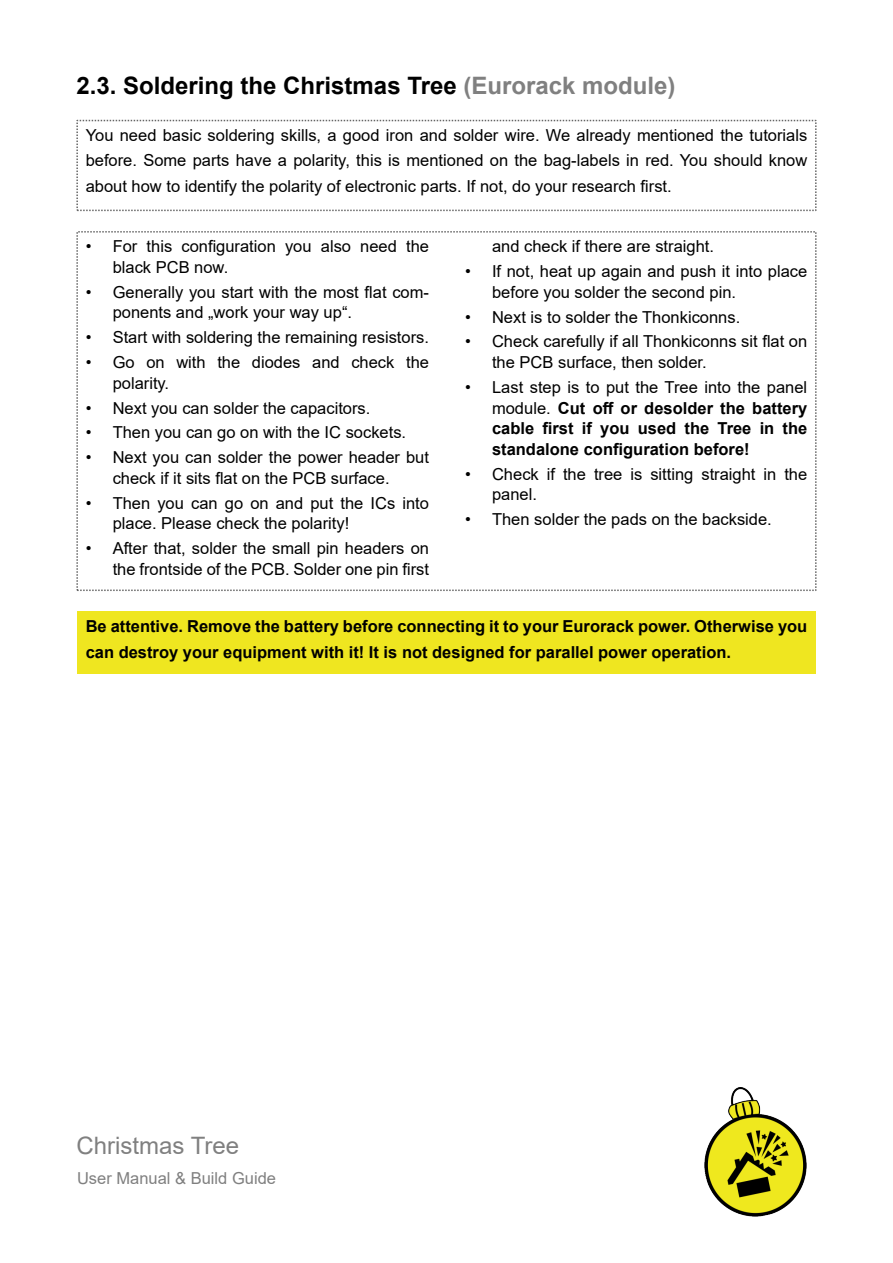
<style>
.page{position:relative;width:893px;height:1263px;background:#fff}
.page>*{position:absolute;margin:0;border:0;box-sizing:border-box;transform-origin:0 0}
.t1{font:700 24px "Arial";color:#000}
.t2{font:24px "Arial";color:#808080}
.t3{font:16.5px/20.5px "Arial";color:#000}
.t4{font:700 16.5px/20.5px "Arial";color:#000;text-align:justify}
.t5{font:16.5px "Arial";color:#808080}
.s1{color:#808080}
.s2{font-weight:400}
</style>
<div class="page">
<div style="left:76px;top:231px;width:740px;height:360px;background:#fff;border:2px dashed #676767"></div>
<div style="left:76px;top:120px;width:740px;height:91px;background:#fff;border:2px dashed #676767"></div>
<img style="left:704px;top:1087px;width:103px;height:130px">
<div style="left:77px;top:612px;width:739px;height:62px;background:#efe620"></div>
<h1 class="t1" style="left:77px;top:77px;width:600px">2.3. Soldering the Christmas Tree <span class="s1">(Eurorack module)</span></h1>
<p class="t3" style="left:86px;top:124px;width:723px;line-height:25.5px;text-align:justify">You need basic soldering skills, a good iron and solder wire. We already mentioned the tutorials before. Some parts have a polarity, this is mentioned on the bag-labels in red. You should know about how to identify the polarity of electronic parts. If not, do your research first.</p>
<p class="t3" style="left:113px;top:238px;width:318px;text-indent:-27px">• For this configuration you also need the black PCB now.</p>
<p class="t3" style="left:113px;top:283px;width:318px;text-indent:-27px">• Generally you start with the most flat com&shy;ponents and „work your way up“.</p>
<p class="t3" style="left:86px;top:329px;width:345px">• Start with soldering the remaining resistors.</p>
<p class="t3" style="left:113px;top:353px;width:318px;text-indent:-27px">• Go on with the diodes and check the polarity.</p>
<p class="t3" style="left:86px;top:399px;width:286px">• Next you can solder the capacitors.</p>
<p class="t3" style="left:86px;top:424px;width:322px">• Then you can go on with the IC sockets.</p>
<p class="t3" style="left:113px;top:449px;width:318px;text-indent:-27px">• Next you can solder the power header but check if it sits flat on the PCB surface.</p>
<p class="t3" style="left:113px;top:494px;width:318px;text-indent:-27px">• Then you can go on and put the ICs into place. Please check the polarity!</p>
<p class="t3" style="left:86px;top:540px;width:345px;text-align:right">• After that, solder the small pin headers on the frontside of the PCB. Solder one pin first</p>
<p class="t3" style="left:492px;top:238px;width:223px">and check if there are straight.</p>
<p class="t3" style="left:492px;top:262px;width:317px;text-indent:-27px">• If not, heat up again and push it into place before you solder the second pin.</p>
<p class="t3" style="left:465px;top:308px;width:277px">• Next is to solder the Thonkiconns.</p>
<p class="t3" style="left:492px;top:333px;width:317px;text-indent:-27px">• Check carefully if all Thonkiconns sit flat on the PCB surface, then solder.</p>
<p class="t4" style="left:492px;top:378px;width:317px;text-indent:-27px"><span class="s2">• Last step is to put the Tree into the panel module.</span> Cut off or desolder the battery cable first if you used the Tree in the standalone configuration before!</p>
<p class="t3" style="left:492px;top:465px;width:317px;text-indent:-27px">• Check if the tree is sitting straight in the panel.</p>
<p class="t3" style="left:465px;top:510px;width:308px">• Then solder the pads on the backside.</p>
<p class="t4" style="left:86px;top:615px;width:723px;line-height:25.5px">Be attentive. Remove the battery before connecting it to your Eurorack power. Otherwise you can destroy your equipment with it! It is not designed for parallel power operation.</p>
<h1 class="t2" style="left:76px;top:1136px;width:164px">Christmas Tree</h1>
<p class="t5" style="left:77px;top:1172px;width:201px">User Manual &amp; Build Guide</p>
</div>
